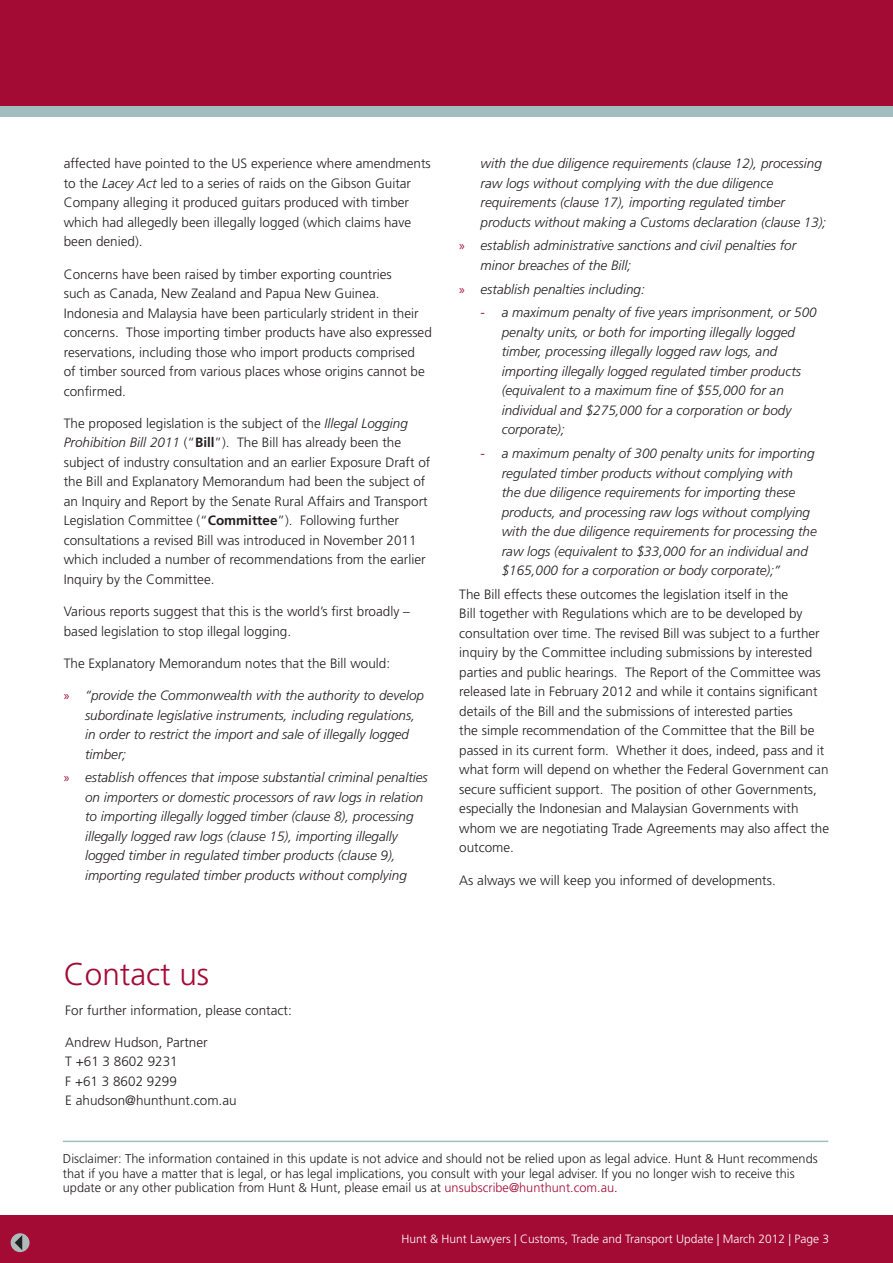
<style>
.page{position:relative;width:893px;height:1263px;background:#fff}
.page>*{position:absolute;margin:0;border:0;box-sizing:border-box;transform-origin:0 0}
.t1{font:300 31.5px "Frutiger LT Std";color:#a30a34}
.t2{font:300 13.5px/19.5px "Frutiger LT Std";color:#231f20}
.t3{font:italic 300 13.5px/19.5px "Frutiger LT Std";color:#231f20}
.t4{font:300 12.75px/14.2px "Frutiger LT Std";color:#231f20}
.t5{font:300 12px "Frutiger LT Std";color:#fff}
.s1{font-style:italic}
.s2{font-weight:700}
.s3{font-family:"Myriad Pro";font-weight:400;font-style:normal;color:#a30a34}
.s4{font-style:normal;color:#a30a34}
.s5{color:#a30a34}
</style>
<div class="page">
<div style="left:0;top:0;width:893px;height:106px;background:#a30a34"></div>
<div style="left:0;top:106px;width:893px;height:11px;background:#a2bdbf"></div>
<div style="left:0;top:1215px;width:893px;height:48px;background:#a30a34"></div>
<svg style="left:11px;top:1233px;width:19px;height:19px"></svg>
<svg style="left:15px;top:1235px;width:7px;height:15px"></svg>
<hr style="left:63px;top:1140px;width:765px;height:2px;background:#a2bdbf">
<p class="t2" style="left:64px;top:154px;width:369px">affected have pointed to the US experience where amendments to the <span class="s1">Lacey Act</span> led to a series of raids on the Gibson Guitar Company alleging it produced guitars produced with timber which had allegedly been illegally logged (which claims have been denied).</p>
<p class="t2" style="left:64px;top:264px;width:370px">Concerns have been raised by timber exporting countries<br>such as Canada, New Zealand and Papua New Guinea.<br>Indonesia and Malaysia have been particularly strident in their concerns. Those importing timber products have also expressed reservations, including those who import products comprised<br>of timber sourced from various places whose origins cannot be confirmed.</p>
<p class="t2" style="left:64px;top:414px;width:368px">The proposed legislation is the subject of the <span class="s1">Illegal Logging Prohibition Bill 2011</span> (“<span class="s2">Bill</span>”). The Bill has already been the subject of industry consultation and an earlier Exposure Draft of the Bill and Explanatory Memorandum had been the subject of an Inquiry and Report by the Senate Rural Affairs and Transport Legislation Committee (“<span class="s2">Committee</span>”). Following further consultations a revised Bill was introduced in November 2011 which included a number of recommendations from the earlier Inquiry by the Committee.</p>
<p class="t2" style="left:64px;top:602px;width:348px">Various reports suggest that this is the world’s first broadly – based legislation to stop illegal logging.</p>
<p class="t2" style="left:64px;top:653px;width:328px">The Explanatory Memorandum notes that the Bill would:</p>
<p class="t3" style="left:85px;top:686px;width:341px;text-indent:-21px"><span class="s3">»</span> “provide the Commonwealth with the authority to develop subordinate legislative instruments, including regulations, in order to restrict the import and sale of illegally logged timber;</p>
<p class="t3" style="left:85px;top:768px;width:344px;text-indent:-21px"><span class="s3">»</span> establish offences that impose substantial criminal penalties on importers or domestic processors of raw logs in relation to importing illegally logged timber (clause 8), processing illegally logged raw logs (clause 15), importing illegally logged timber in regulated timber products (clause 9), importing regulated timber products without complying</p>
<p class="t3" style="left:480px;top:154px;width:347px">with the due diligence requirements (clause 12), processing raw logs without complying with the due diligence requirements (clause 17), importing regulated timber products without making a Customs declaration (clause 13);</p>
<p class="t3" style="left:480px;top:236px;width:317px;text-indent:-21px"><span class="s3">»</span> establish administrative sanctions and civil penalties for minor breaches of the Bill;</p>
<p class="t3" style="left:459px;top:279px;width:187px"><span class="s3">»</span> establish penalties including:</p>
<p class="t3" style="left:502px;top:303px;width:317px;text-indent:-21px"><span class="s4">-</span> a maximum penalty of five years imprisonment, or 500 penalty units, or both for importing illegally logged timber, processing illegally logged raw logs, and importing illegally logged regulated timber products (equivalent to a maximum fine of $55,000 for an individual and $275,000 for a corporation or body corporate);</p>
<p class="t3" style="left:502px;top:444px;width:317px;text-indent:-21px"><span class="s4">-</span> a maximum penalty of 300 penalty units for importing regulated timber products without complying with<br>the due diligence requirements for importing these products, and processing raw logs without complying with the due diligence requirements for processing the raw logs (equivalent to $33,000 for an individual and $165,000 for a corporation or body corporate);”</p>
<p class="t2" style="left:459px;top:585px;width:371px">The Bill effects these outcomes the legislation itself in the<br>Bill together with Regulations which are to be developed by consultation over time. The revised Bill was subject to a further inquiry by the Committee including submissions by interested parties and public hearings. The Report of the Committee was released late in February 2012 and while it contains significant details of the Bill and the submissions of interested parties<br>the simple recommendation of the Committee that the Bill be passed in its current form. Whether it does, indeed, pass and it what form will depend on whether the Federal Government can secure sufficient support. The position of other Governments, especially the Indonesian and Malaysian Governments with whom we are negotiating Trade Agreements may also affect the outcome.</p>
<p class="t2" style="left:459px;top:870px;width:318px">As always we will keep you informed of developments.</p>
<h1 class="t1" style="left:64px;top:956px;width:147px">Contact us</h1>
<p class="t2" style="left:65px;top:1000px;width:228px">For further information, please contact:</p>
<p class="t2" style="left:65px;top:1033px;width:173px">Andrew Hudson, Partner<br>T +61 3 8602 9231<br>F +61 3 8602 9299<br>E ahudson@hunthunt.com.au</p>
<p class="t4" style="left:63px;top:1152px;width:756px">Disclaimer: The information contained in this update is not advice and should not be relied upon as legal advice. Hunt &amp; Hunt recommends that if you have a matter that is legal, or has legal implications, you consult with your legal adviser. If you no longer wish to receive this update or any other publication from Hunt &amp; Hunt, please email us at <span class="s5">unsubscribe@hunthunt.com.au</span>.</p>
<p class="t5" style="left:401px;top:1232px;width:429px">Hunt &amp; Hunt Lawyers | Customs, Trade and Transport Update | March 2012 | Page 3</p>
</div>
